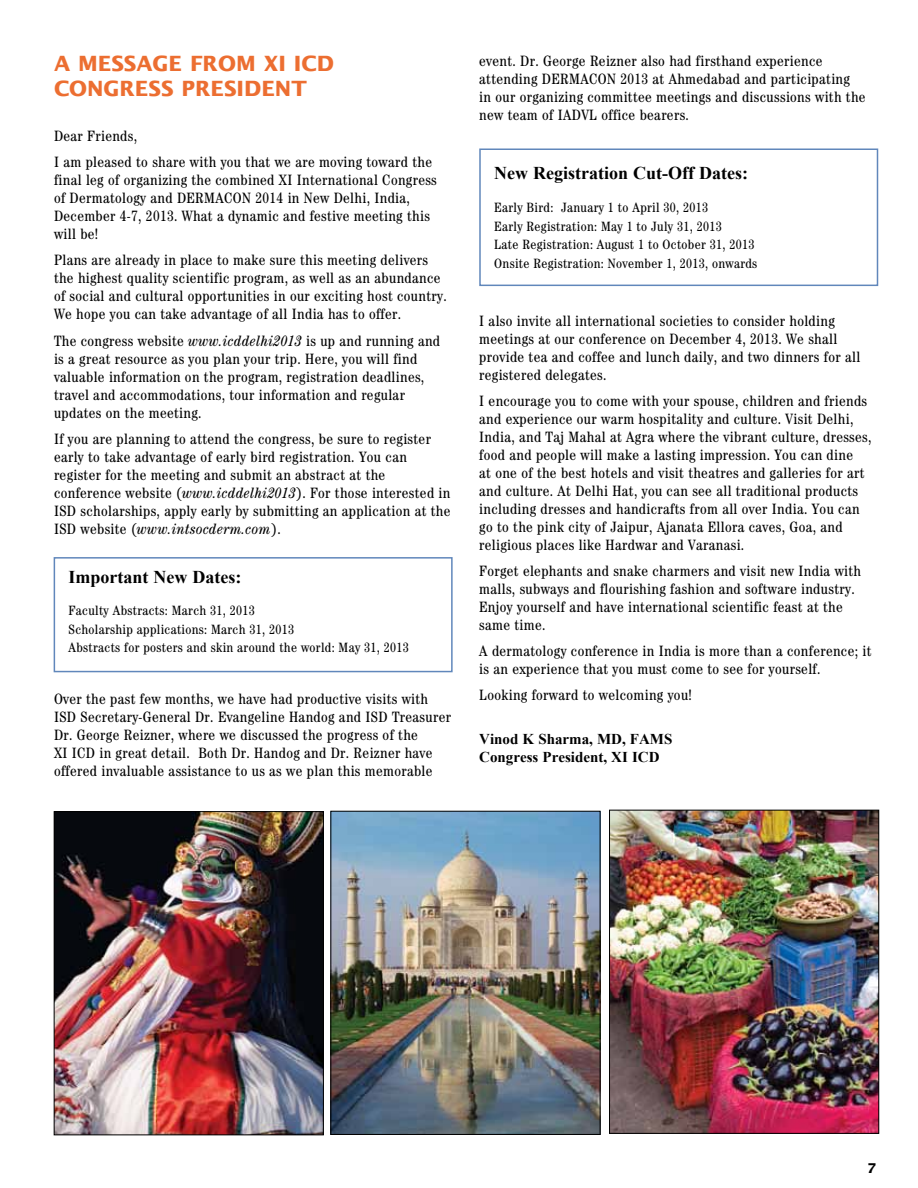
<style>
.page{position:relative;width:918px;height:1188px;background:#fff}
.page>*{position:absolute;margin:0;border:0;box-sizing:border-box;transform-origin:0 0}
.t1{font:700 21px/25.2px "Lucida Sans";color:#ec6e31}
.t2{font:700 18px "Times New Roman";color:#000}
.t3{font:condensed 15px/18px "Century";letter-spacing:.025em;color:#000}
.t4{font:700 15px/18px "Times New Roman";color:#000}
.t5{font:condensed 13.5px/18.8px "Century";letter-spacing:.025em;color:#000}
.t6{font:700 13.5px "Lucida Sans";color:#000}
.s1{font-style:italic}
</style>
<div class="page">
<div style="left:54px;top:557px;width:399px;height:115px;border:2px solid #6087bb"></div>
<div style="left:479px;top:148px;width:399px;height:138px;border:2px solid #6087bb"></div>
<img style="left:332px;top:813px;width:266px;height:320px">
<div style="left:330px;top:811px;width:270px;height:324px;border:1px solid #000"></div>
<img style="left:56px;top:813px;width:266px;height:320px">
<div style="left:54px;top:811px;width:270px;height:324px;border:1px solid #000"></div>
<img style="left:611px;top:812px;width:266px;height:320px">
<div style="left:609px;top:810px;width:270px;height:324px;border:1px solid #000"></div>
<h1 class="t1" style="left:54px;top:50px;width:281px">A MESSAGE FROM XI ICD<br>CONGRESS PRESIDENT</h1>
<p class="t3" style="left:54px;top:123px;width:380px;line-height:26.1px">Dear Friends,<br>I am pleased to share with you that we are moving toward the</p>
<p class="t3" style="left:54px;top:171px;width:384px">final leg of organizing the combined XI International Congress of Dermatology and DERMACON 2014 in New Delhi, India, December 4-7, 2013. What a dynamic and festive meeting this will be!</p>
<p class="t3" style="left:54px;top:251px;width:394px">Plans are already in place to make sure this meeting delivers the highest quality scientific program, as well as an abundance of social and cultural opportunities in our exciting host country.<br>We hope you can take advantage of all India has to offer.</p>
<p class="t3" style="left:54px;top:331px;width:388px">The congress website <span class="s1">www.icddelhi2013</span> is up and running and is a great resource as you plan your trip. Here, you will find valuable information on the program, registration deadlines, travel and accommodations, tour information and regular updates on the meeting.</p>
<p class="t3" style="left:54px;top:429px;width:398px">If you are planning to attend the congress, be sure to register early to take advantage of early bird registration. You can register for the meeting and submit an abstract at the conference website (<span class="s1">www.icddelhi2013</span>). For those interested in ISD scholarships, apply early by submitting an application at the ISD website (<span class="s1">www.intsocderm.com</span>).</p>
<p class="t2" style="left:69px;top:564px;width:174px">Important New Dates:</p>
<p class="t5" style="left:69px;top:601px;width:342px">Faculty Abstracts: March 31, 2013<br>Scholarship applications: March 31, 2013<br>Abstracts for posters and skin around the world: May 31, 2013</p>
<p class="t3" style="left:54px;top:689px;width:399px">Over the past few months, we have had productive visits with ISD Secretary-General Dr. Evangeline Handog and ISD Treasurer Dr. George Reizner, where we discussed the progress of the<br>XI ICD in great detail. Both Dr. Handog and Dr. Reizner have offered invaluable assistance to us as we plan this memorable</p>
<p class="t3" style="left:479px;top:51px;width:388px">event. Dr. George Reizner also had firsthand experience attending DERMACON 2013 at Ahmedabad and participating<br>in our organizing committee meetings and discussions with the new team of IADVL office bearers.</p>
<p class="t2" style="left:494px;top:161px;width:255px">New Registration Cut-Off Dates:</p>
<p class="t5" style="left:494px;top:198px;width:265px">Early Bird: January 1 to April 30, 2013<br>Early Registration: May 1 to July 31, 2013<br>Late Registration: August 1 to October 31, 2013<br>Onsite Registration: November 1, 2013, onwards</p>
<p class="t3" style="left:479px;top:311px;width:383px">I also invite all international societies to consider holding meetings at our conference on December 4, 2013. We shall provide tea and coffee and lunch daily, and two dinners for all registered delegates.</p>
<p class="t3" style="left:479px;top:392px;width:394px">I encourage you to come with your spouse, children and friends and experience our warm hospitality and culture. Visit Delhi, India, and Taj Mahal at Agra where the vibrant culture, dresses, food and people will make a lasting impression. You can dine<br>at one of the best hotels and visit theatres and galleries for art and culture. At Delhi Hat, you can see all traditional products including dresses and handicrafts from all over India. You can go to the pink city of Jaipur, Ajanata Ellora caves, Goa, and religious places like Hardwar and Varanasi.</p>
<p class="t3" style="left:479px;top:562px;width:383px">Forget elephants and snake charmers and visit new India with malls, subways and flourishing fashion and software industry.<br>Enjoy yourself and have international scientific feast at the same time.</p>
<p class="t3" style="left:479px;top:642px;width:394px">A dermatology conference in India is more than a conference; it is an experience that you must come to see for yourself.</p>
<p class="t3" style="left:479px;top:686px;width:214px">Looking forward to welcoming you!</p>
<p class="t4" style="left:479px;top:730px;width:195px">Vinod K Sharma, MD, FAMS<br>Congress President, XI ICD</p>
<p class="t6" style="left:867px;top:1160px;width:11px">7</p>
</div>
